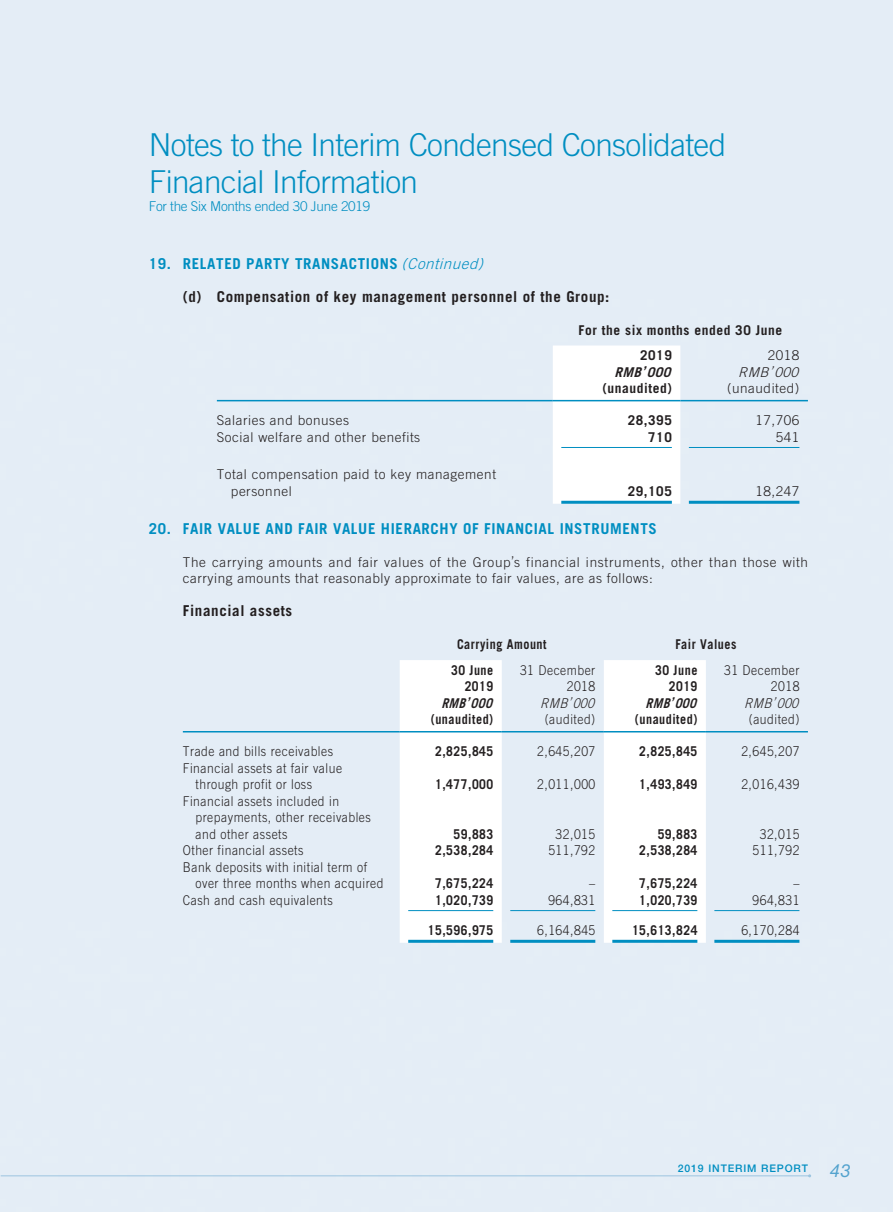
<style>
.page{position:relative;width:893px;height:1212px;background:#fff}
.page>*{position:absolute;margin:0;border:0;box-sizing:border-box;transform-origin:0 0}
.t1{font:300 31.5px/37.5px "Trade Gothic LT Std";letter-spacing:-.02em;color:#008ec1}
.t2{font:700 15px "Trade Gothic LT Std";letter-spacing:.04em;color:#008ec1}
.t3{font:700 15px "Trade Gothic LT Std";letter-spacing:.04em;color:#231f20}
.t4{font:300 13.5px/16.5px "Trade Gothic LT Std";letter-spacing:.04em;color:#231f20;scale:.9 1}
.t5{font:300 13.5px/16.5px "Trade Gothic LT Std";letter-spacing:.04em;color:#231f20}
.t6{font:700 13.5px/16.5px "Trade Gothic LT Std";letter-spacing:.04em;color:#231f20;text-align:right;scale:.9 1}
.t7{font:700 13.5px/25.5px "Trade Gothic LT Std";letter-spacing:.04em;color:#231f20}
.t8{font:300 13.5px "Trade Gothic LT Std";letter-spacing:-.02em;color:#008ec1}
.t9{font:italic 700 13.5px "Trade Gothic LT Std";color:#231f20;scale:.9 1}
.t10{font:italic 300 13.5px "Trade Gothic LT Std";color:#231f20;scale:.9 1}
.t11{font:italic 700 13.5px "Trade Gothic LT Std";color:#231f20}
.t12{font:italic 300 13.5px "Trade Gothic LT Std";color:#231f20}
.t13{font:500 10.5px "Helvetica Neue LT Std";letter-spacing:.08em;color:#008ec1}
.s1{font-weight:300;font-style:italic}
.s2{font-weight:400;font-style:italic;font-size:18px;color:#54a3ce}
</style>
<div class="page">
<hr style="left:1px;top:1175px;width:809px;height:1px;background:#9cc5e0">
<svg style="left:553px;top:345px;width:127px;height:159px"></svg>
<hr style="left:217px;top:400px;width:336px;height:1px;background:#008ec1">
<hr style="left:553px;top:400px;width:127px;height:1px;background:#008ec1">
<hr style="left:680px;top:400px;width:128px;height:1px;background:#008ec1">
<hr style="left:561px;top:447px;width:111px;height:1px;background:#008ec1">
<hr style="left:689px;top:447px;width:110px;height:1px;background:#008ec1">
<hr style="left:561px;top:501px;width:111px;height:3px;background:#008ec1">
<hr style="left:689px;top:501px;width:110px;height:3px;background:#008ec1">
<svg style="left:400px;top:660px;width:306px;height:283px"></svg>
<hr style="left:183px;top:731px;width:217px;height:1px;background:#008ec1">
<hr style="left:400px;top:731px;width:102px;height:1px;background:#008ec1">
<hr style="left:502px;top:731px;width:102px;height:1px;background:#008ec1">
<hr style="left:604px;top:731px;width:102px;height:1px;background:#008ec1">
<hr style="left:706px;top:731px;width:102px;height:1px;background:#008ec1">
<hr style="left:408px;top:910px;width:85px;height:1px;background:#008ec1">
<hr style="left:510px;top:910px;width:85px;height:1px;background:#008ec1">
<hr style="left:612px;top:910px;width:85px;height:1px;background:#008ec1">
<hr style="left:714px;top:910px;width:85px;height:1px;background:#008ec1">
<hr style="left:408px;top:940px;width:85px;height:3px;background:#008ec1">
<hr style="left:510px;top:940px;width:85px;height:3px;background:#008ec1">
<hr style="left:612px;top:940px;width:85px;height:3px;background:#008ec1">
<hr style="left:714px;top:940px;width:85px;height:3px;background:#008ec1">
<h1 class="t1" style="left:149px;top:125px;width:579px">Notes to the Interim Condensed Consolidated<br>Financial Information</h1>
<p class="t8" style="left:149px;top:198px;width:223px">For the Six Months ended 30 June 2019</p>
<p class="t2" style="left:149px;top:254px;width:340px">19. RELATED PARTY TRANSACTIONS <span class="s1">(Continued)</span></p>
<p class="t3" style="left:183px;top:287px;width:428px">(d) Compensation of key management personnel of the Group:</p>
<p class="t7" style="left:640px;top:317px;width:144px;text-indent:-62px">For the six months ended 30 June<br>2019</p>
<p class="t5" style="left:768px;top:347px;width:33px">2018</p>
<p class="t11" style="left:614px;top:364px;width:62px">RMB’ 000</p>
<p class="t12" style="left:738px;top:364px;width:66px">RMB’ 000</p>
<p class="t7" style="left:602px;top:375px;width:71px">(unaudited)</p>
<p class="t5" style="left:727px;top:380px;width:74px">(unaudited)</p>
<p class="t5" style="left:217px;top:412px;width:134px">Salaries and bonuses</p>
<p class="t7" style="left:628px;top:407px;width:46px">28,395</p>
<p class="t5" style="left:755px;top:412px;width:46px">17,706</p>
<p class="t5" style="left:217px;top:428px;width:205px">Social welfare and other benefits</p>
<p class="t7" style="left:648px;top:424px;width:25px">710</p>
<p class="t5" style="left:776px;top:428px;width:25px">541</p>
<p class="t5" style="left:231px;top:466px;width:267px;text-indent:-14px">Total compensation paid to key management personnel</p>
<p class="t7" style="left:628px;top:478px;width:46px">29,105</p>
<p class="t5" style="left:755px;top:482px;width:46px">18,247</p>
<p class="t2" style="left:149px;top:519px;width:509px">20. FAIR VALUE AND FAIR VALUE HIERARCHY OF FINANCIAL INSTRUMENTS</p>
<p class="t5" style="left:183px;top:553px;width:627px">The carrying amounts and fair values of the Group’s financial instruments, other than those with carrying amounts that reasonably approximate to fair values, are as follows:</p>
<p class="t3" style="left:183px;top:602px;width:111px">Financial assets</p>
<p class="t6" style="left:457px;top:636px;width:101px">Carrying Amount</p>
<p class="t6" style="left:675px;top:636px;width:69px">Fair Values</p>
<p class="t6" style="left:451px;top:662px;width:48px">30 June<br>2019</p>
<p class="t4" style="left:520px;top:662px;width:85px;text-align:right">31 December<br>2018</p>
<p class="t6" style="left:655px;top:662px;width:48px">30 June<br>2019</p>
<p class="t4" style="left:724px;top:662px;width:85px;text-align:right">31 December<br>2018</p>
<p class="t9" style="left:441px;top:695px;width:62px">RMB’000</p>
<p class="t10" style="left:540px;top:695px;width:66px">RMB’000</p>
<p class="t9" style="left:645px;top:695px;width:62px">RMB’000</p>
<p class="t10" style="left:744px;top:695px;width:66px">RMB’000</p>
<p class="t6" style="left:431px;top:711px;width:71px">(unaudited)</p>
<p class="t4" style="left:545px;top:711px;width:58px">(audited)</p>
<p class="t6" style="left:635px;top:711px;width:71px">(unaudited)</p>
<p class="t4" style="left:749px;top:711px;width:58px">(audited)</p>
<p class="t4" style="left:183px;top:743px;width:168px">Trade and bills receivables</p>
<p class="t6" style="left:435px;top:743px;width:66px">2,825,845</p>
<p class="t4" style="left:537px;top:743px;width:66px">2,645,207</p>
<p class="t6" style="left:639px;top:743px;width:66px">2,825,845</p>
<p class="t4" style="left:741px;top:743px;width:66px">2,645,207</p>
<p class="t4" style="left:195px;top:759px;width:164px;text-indent:-13px">Financial assets at fair value through profit or loss</p>
<p class="t6" style="left:435px;top:776px;width:66px">1,477,000</p>
<p class="t4" style="left:537px;top:776px;width:66px">2,011,000</p>
<p class="t6" style="left:639px;top:776px;width:66px">1,493,849</p>
<p class="t4" style="left:741px;top:776px;width:66px">2,016,439</p>
<p class="t4" style="left:195px;top:792px;width:196px;text-indent:-13px">Financial assets included in prepayments, other receivables and other assets</p>
<p class="t6" style="left:454px;top:825px;width:46px">59,883</p>
<p class="t4" style="left:556px;top:825px;width:46px">32,015</p>
<p class="t6" style="left:658px;top:825px;width:46px">59,883</p>
<p class="t4" style="left:760px;top:825px;width:46px">32,015</p>
<p class="t4" style="left:183px;top:842px;width:136px">Other financial assets</p>
<p class="t6" style="left:435px;top:842px;width:66px">2,538,284</p>
<p class="t4" style="left:548px;top:842px;width:54px">511,792</p>
<p class="t6" style="left:639px;top:842px;width:66px">2,538,284</p>
<p class="t4" style="left:752px;top:842px;width:54px">511,792</p>
<p class="t4" style="left:195px;top:858px;width:211px;text-indent:-13px">Bank deposits with initial term of over three months when acquired</p>
<p class="t6" style="left:435px;top:875px;width:66px">7,675,224</p>
<p class="t4" style="left:589px;top:875px;width:8px">–</p>
<p class="t6" style="left:639px;top:875px;width:66px">7,675,224</p>
<p class="t4" style="left:793px;top:875px;width:8px">–</p>
<p class="t4" style="left:183px;top:891px;width:168px">Cash and cash equivalents</p>
<p class="t6" style="left:435px;top:891px;width:66px">1,020,739</p>
<p class="t4" style="left:548px;top:891px;width:54px">964,831</p>
<p class="t6" style="left:639px;top:891px;width:66px">1,020,739</p>
<p class="t4" style="left:752px;top:891px;width:54px">964,831</p>
<p class="t6" style="left:428px;top:921px;width:74px">15,596,975</p>
<p class="t4" style="left:537px;top:921px;width:66px">6,164,845</p>
<p class="t6" style="left:632px;top:921px;width:74px">15,613,824</p>
<p class="t4" style="left:741px;top:921px;width:66px">6,170,284</p>
<p class="t13" style="left:678px;top:1162px;width:174px">2019 INTERIM REPORT <span class="s2">43</span></p>
</div>
